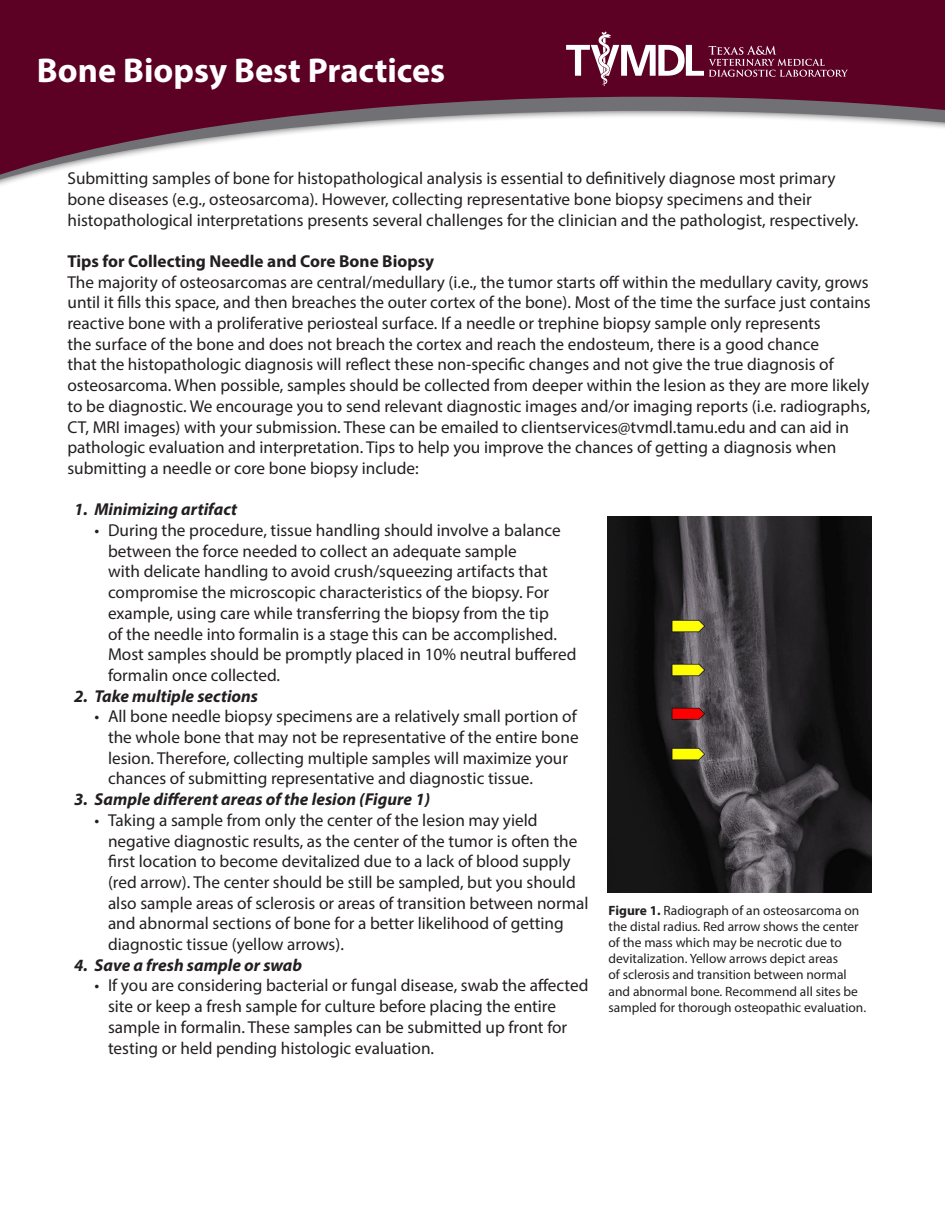
<style>
.page{position:relative;width:945px;height:1215px;background:#fff}
.page>*{position:absolute;margin:0;border:0;box-sizing:border-box;transform-origin:0 0}
.t1{font:700 34.5px "Myriad Pro";color:#fff}
.t2{font:17.25px/20.7px "Myriad Pro";color:#231f20}
.t3{font:italic 700 17.25px "Myriad Pro";color:#231f20}
.t4{font:700 17.25px "Myriad Pro";color:#231f20}
.t5{font:13.5px/16.2px "Myriad Pro";color:#231f20}
.s1{font-weight:700}
</style>
<div class="page">
<svg style="left:0;top:0;width:945px;height:178px;fill:#5c0024"></svg>
<svg style="left:566px;top:31px;width:282px;height:55px;background:#7a304d"></svg>
<img style="left:607px;top:517px;width:264px;height:376px">
<p class="t1" style="left:37px;top:48px;width:410px">Bone Biopsy Best Practices</p>
<p class="t2" style="left:68px;top:168px;width:792px">Submitting samples of bone for histopathological analysis is essential to definitively diagnose most primary bone diseases (e.g., osteosarcoma). However, collecting representative bone biopsy specimens and their histopathological interpretations presents several challenges for the clinician and the pathologist, respectively.</p>
<p class="t4" style="left:68px;top:250px;width:368px">Tips for Collecting Needle and Core Bone Biopsy</p>
<p class="t2" style="left:68px;top:271px;width:805px">The majority of osteosarcomas are central/medullary (i.e., the tumor starts off within the medullary cavity, grows until it fills this space, and then breaches the outer cortex of the bone). Most of the time the surface just contains reactive bone with a proliferative periosteal surface. If a needle or trephine biopsy sample only represents<br>the surface of the bone and does not breach the cortex and reach the endosteum, there is a good chance<br>that the histopathologic diagnosis will reflect these non-specific changes and not give the true diagnosis of osteosarcoma. When possible, samples should be collected from deeper within the lesion as they are more likely to be diagnostic. We encourage you to send relevant diagnostic images and/or imaging reports (i.e. radiographs, CT, MRI images) with your submission. These can be emailed to clientservices@tvmdl.tamu.edu and can aid in pathologic evaluation and interpretation. Tips to help you improve the chances of getting a diagnosis when submitting a needle or core bone biopsy include:</p>
<p class="t3" style="left:74px;top:498px;width:164px">1. Minimizing artifact</p>
<p class="t2" style="left:108px;top:520px;width:470px;text-indent:-14px">• During the procedure, tissue handling should involve a balance between the force needed to collect an adequate sample<br>with delicate handling to avoid crush/squeezing artifacts that compromise the microscopic characteristics of the biopsy. For example, using care while transferring the biopsy from the tip<br>of the needle into formalin is a stage this can be accomplished.<br>Most samples should be promptly placed in 10% neutral buffered formalin once collected.</p>
<p class="t3" style="left:74px;top:685px;width:185px">2. Take multiple sections</p>
<p class="t2" style="left:108px;top:706px;width:472px;text-indent:-14px">• All bone needle biopsy specimens are a relatively small portion of the whole bone that may not be representative of the entire bone lesion. Therefore, collecting multiple samples will maximize your chances of submitting representative and diagnostic tissue.</p>
<p class="t3" style="left:74px;top:788px;width:357px">3. Sample different areas of the lesion (Figure 1)</p>
<p class="t2" style="left:108px;top:809px;width:482px;text-indent:-14px">• Taking a sample from only the center of the lesion may yield negative diagnostic results, as the center of the tumor is often the first location to become devitalized due to a lack of blood supply (red arrow). The center should be still be sampled, but you should also sample areas of sclerosis or areas of transition between normal and abnormal sections of bone for a better likelihood of getting diagnostic tissue (yellow arrows).</p>
<p class="t3" style="left:74px;top:954px;width:229px">4. Save a fresh sample or swab</p>
<p class="t2" style="left:108px;top:975px;width:482px;text-indent:-14px">• If you are considering bacterial or fungal disease, swab the affected site or keep a fresh sample for culture before placing the entire sample in formalin. These samples can be submitted up front for testing or held pending histologic evaluation.</p>
<p class="t5" style="left:609px;top:902px;width:259px"><span class="s1">Figure 1.</span> Radiograph of an osteosarcoma on the distal radius. Red arrow shows the center of the mass which may be necrotic due to devitalization. Yellow arrows depict areas<br>of sclerosis and transition between normal and abnormal bone. Recommend all sites be sampled for thorough osteopathic evaluation.</p>
</div>
